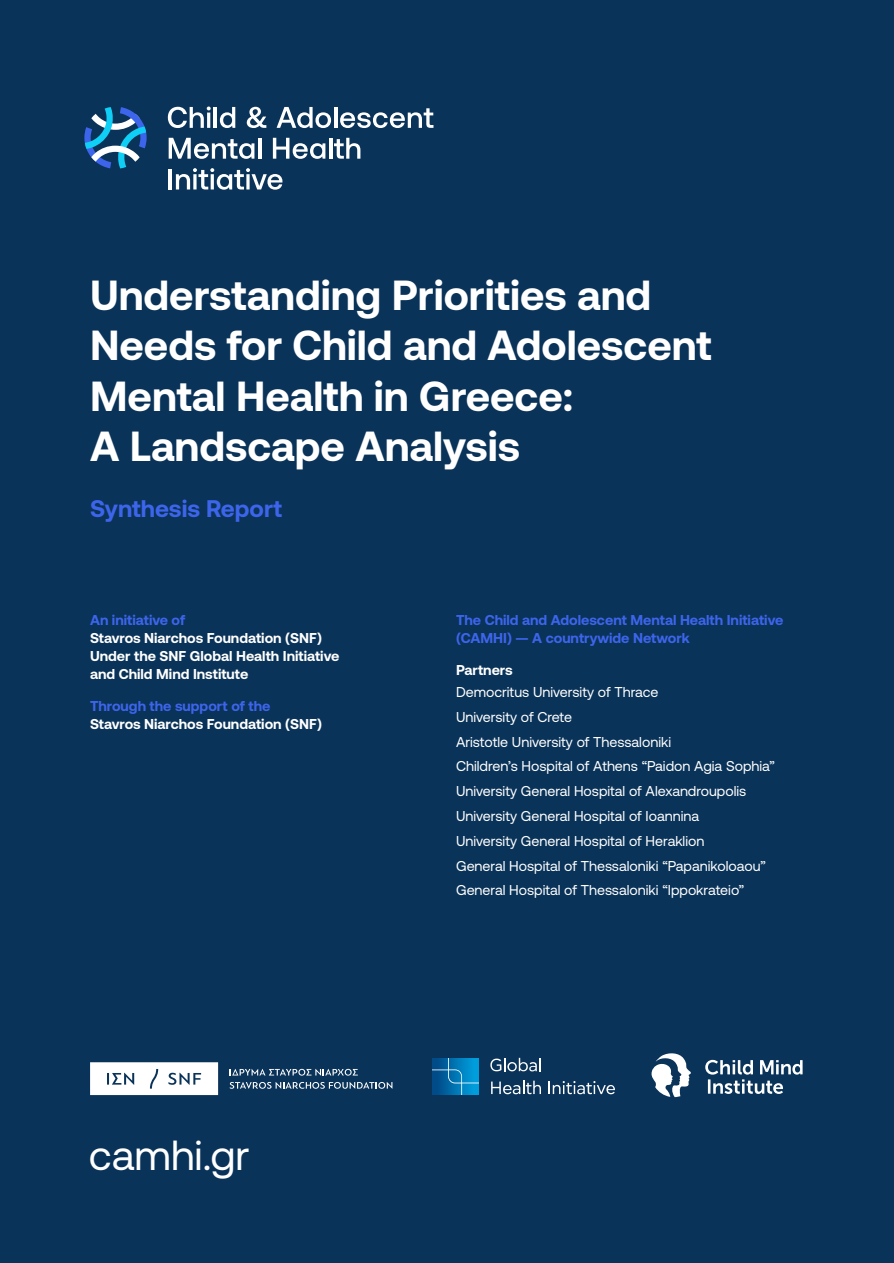
<style>
.page{position:relative;width:894px;height:1263px;background:#fff}
.page>*{position:absolute;margin:0;border:0;box-sizing:border-box;transform-origin:0 0}
.t1{font:700 42px/50.4px "Aeonik Pro";color:#fff}
.t2{font:42px "Aeonik Pro";color:#fff}
.t3{font:700 24px "Aeonik Pro";color:#3d65ec}
.t4{font:14.25px/24.8px "Aeonik Pro";color:#fff}
.t5{font:700 14.25px/18px "Aeonik Pro";color:#fff}
.t6{font:700 14.25px/18px "Aeonik Pro";color:#3d65ec}
</style>
<div class="page">
<div style="left:0;top:0;width:893px;height:1263px;background:#0a3359"></div>
<svg style="left:168px;top:106px;width:42px;height:22px"></svg>
<hr style="left:207px;top:113px;width:3px;height:15px;background:#fff">
<hr style="left:214px;top:107px;width:3px;height:21px;background:#fff">
<svg style="left:220px;top:107px;width:15px;height:21px"></svg>
<svg style="left:247px;top:107px;width:19px;height:21px"></svg>
<svg style="left:276px;top:107px;width:55px;height:21px"></svg>
<hr style="left:334px;top:107px;width:3px;height:21px;background:#fff">
<svg style="left:340px;top:108px;width:93px;height:20px"></svg>
<svg style="left:169px;top:138px;width:85px;height:21px"></svg>
<hr style="left:258px;top:138px;width:3px;height:21px;background:#fff">
<svg style="left:273px;top:138px;width:52px;height:21px"></svg>
<hr style="left:329px;top:138px;width:3px;height:21px;background:#fff">
<svg style="left:334px;top:138px;width:26px;height:21px"></svg>
<hr style="left:169px;top:169px;width:3px;height:20px;background:#fff">
<svg style="left:176px;top:168px;width:106px;height:22px"></svg>
<svg style="left:84px;top:107px;width:62px;height:61px"></svg>
<svg style="left:705px;top:1059px;width:97px;height:35px"></svg>
<svg style="left:651px;top:1053px;width:40px;height:44px"></svg>
<svg style="left:90px;top:1062px;width:128px;height:33px"></svg>
<svg style="left:230px;top:1068px;width:128px;height:7px"></svg>
<svg style="left:230px;top:1082px;width:162px;height:6px"></svg>
<svg style="left:432px;top:1058px;width:46px;height:36px"></svg>
<svg style="left:490px;top:1057px;width:50px;height:14px"></svg>
<svg style="left:491px;top:1080px;width:49px;height:14px"></svg>
<svg style="left:548px;top:1081px;width:66px;height:13px"></svg>
<h1 class="t1" style="left:90px;top:270px;width:623px">Understanding Priorities and<br>Needs for Child and Adolescent<br>Mental Health in Greece:<br>A Landscape Analysis</h1>
<h2 class="t3" style="left:90px;top:495px;width:194px">Synthesis Report</h2>
<p class="t6" style="left:90px;top:611px;width:97px">An initiative of</p>
<p class="t5" style="left:90px;top:629px;width:251px">Stavros Niarchos Foundation (SNF)<br>Under the SNF Global Health Initiative and Child Mind Institute</p>
<p class="t6" style="left:90px;top:696px;width:182px">Through the support of the</p>
<p class="t5" style="left:90px;top:714px;width:233px">Stavros Niarchos Foundation (SNF)</p>
<h1 class="t2" style="left:89px;top:1132px;width:162px">camhi.gr</h1>
<p class="t6" style="left:456px;top:611px;width:329px">The Child and Adolescent Mental Health Initiative (CAMHI) — A countrywide Network</p>
<p class="t5" style="left:456px;top:660px;width:58px">Partners</p>
<p class="t4" style="left:456px;top:680px;width:320px">Democritus University of Thrace<br>University of Crete<br>Aristotle University of Thessaloniki<br>Children’s Hospital of Athens “Paidon Agia Sophia” University General Hospital of Alexandroupolis University General Hospital of Ioannina<br>University General Hospital of Heraklion<br>General Hospital of Thessaloniki “Papanikoloaou” General Hospital of Thessaloniki “Ippokrateio”</p>
</div>
